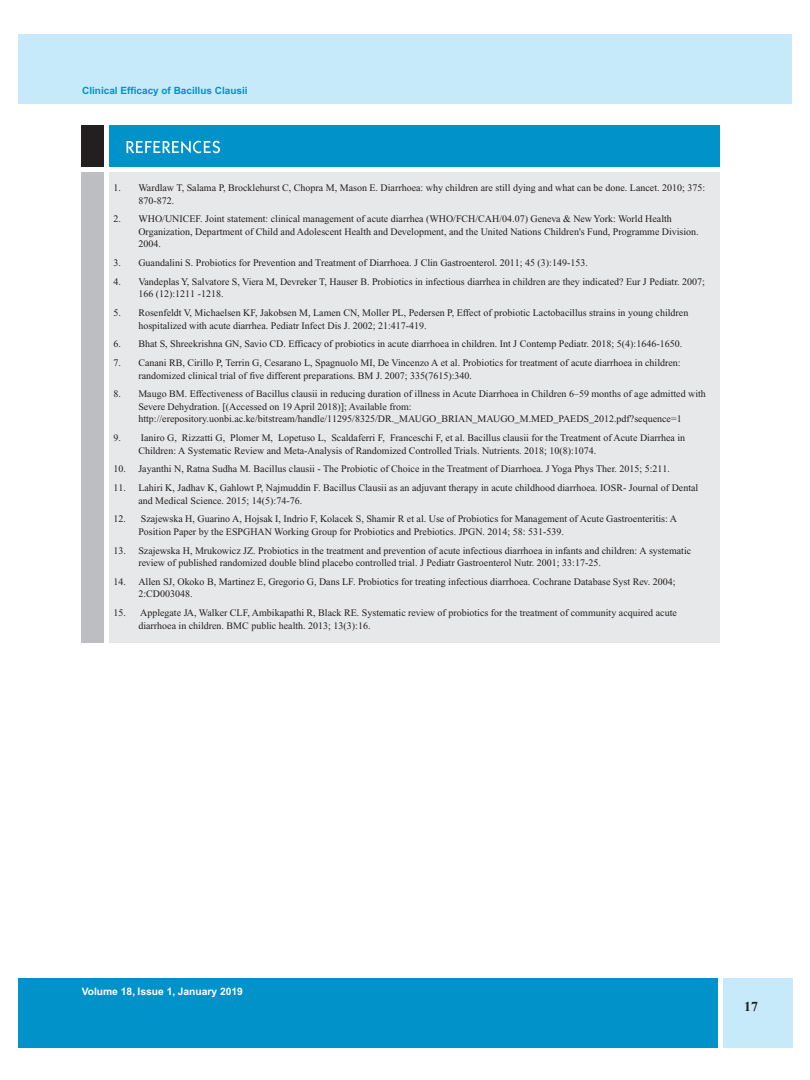
<style>
.page{position:relative;width:810px;height:1080px;background:#fff}
.page>*{position:absolute;margin:0;border:0;box-sizing:border-box;transform-origin:0 0}
.t1{font:700 13.75px "Times New Roman";color:#231f20}
.t2{font:700 10.25px "Helvetica";color:#fff}
.t3{font:10px/12.5px "Times New Roman";color:#231f20}
.t4{font:700 10px "Helvetica";color:#0092c8}
</style>
<div class="page">
<div style="left:18px;top:34px;width:774px;height:69px;background:#c6eafa"></div>
<div style="left:18px;top:978px;width:699px;height:69px;background:#0092c8"></div>
<div style="left:723px;top:978px;width:69px;height:69px;background:#c6eafa"></div>
<div style="left:81px;top:125px;width:23px;height:42px;background:#231f20"></div>
<div style="left:109px;top:172px;width:610px;height:470px;background:#e7e8e9"></div>
<div style="left:81px;top:172px;width:23px;height:470px;background:#bdbec1"></div>
<div style="left:109px;top:125px;width:610px;height:42px;background:#0092c8"></div>
<svg style="left:127px;top:141px;width:93px;height:12px"></svg>
<p class="t4" style="left:82px;top:85px;width:167px">Clinical Efficacy of Bacillus Clausii</p>
<p class="t3" style="left:138px;top:182px;width:568px;text-indent:-25px">1. Wardlaw T, Salama P, Brocklehurst C, Chopra M, Mason E. Diarrhoea: why children are still dying and what can be done. Lancet. 2010; 375:<br>870-872.</p>
<p class="t3" style="left:138px;top:213px;width:562px;text-indent:-25px">2. WHO/UNICEF. Joint statement: clinical management of acute diarrhea (WHO/FCH/CAH/04.07) Geneva &amp; New York: World Health<br>Organization, Department of Child and Adolescent Health and Development, and the United Nations Children's Fund, Programme Division.<br>2004.</p>
<p class="t3" style="left:113px;top:257px;width:476px">3. Guandalini S. Probiotics for Prevention and Treatment of Diarrhoea. J Clin Gastroenterol. 2011; 45 (3):149-153.</p>
<p class="t3" style="left:138px;top:275px;width:568px;text-indent:-25px">4. Vandeplas Y, Salvatore S, Viera M, Devreker T, Hauser B. Probiotics in infectious diarrhea in children are they indicated? Eur J Pediatr. 2007;<br>166 (12):1211 -1218.</p>
<p class="t3" style="left:138px;top:307px;width:552px;text-indent:-25px">5. Rosenfeldt V, Michaelsen KF, Jakobsen M, Lamen CN, Moller PL, Pedersen P, Effect of probiotic Lactobacillus strains in young children hospitalized with acute diarrhea. Pediatr Infect Dis J. 2002; 21:417-419.</p>
<p class="t3" style="left:113px;top:338px;width:570px">6. Bhat S, Shreekrishna GN, Savio CD. Efficacy of probiotics in acute diarrhoea in children. Int J Contemp Pediatr. 2018; 5(4):1646-1650.</p>
<p class="t3" style="left:138px;top:357px;width:544px;text-indent:-25px">7. Canani RB, Cirillo P, Terrin G, Cesarano L, Spagnuolo MI, De Vincenzo A et al. Probiotics for treatment of acute diarrhoea in children: randomized clinical trial of five different preparations. BM J. 2007; 335(7615):340.</p>
<p class="t3" style="left:138px;top:388px;width:569px;text-indent:-25px">8. Maugo BM. Effectiveness of Bacillus clausii in reducing duration of illness in Acute Diarrhoea in Children 6–59 months of age admitted with<br>Severe Dehydration. [(Accessed on 19 April 2018)]; Available from: http://erepository.uonbi.ac.ke/bitstream/handle/11295/8325/DR._MAUGO_BRIAN_MAUGO_M.MED_PAEDS_2012.pdf?sequence=1</p>
<p class="t3" style="left:138px;top:432px;width:548px;text-indent:-25px">9. Ianiro G, Rizzatti G, Plomer M, Lopetuso L, Scaldaferri F, Franceschi F, et al. Bacillus clausii for the Treatment of Acute Diarrhea in<br>Children: A Systematic Review and Meta-Analysis of Randomized Controlled Trials. Nutrients. 2018; 10(8):1074.</p>
<p class="t3" style="left:113px;top:463px;width:558px">10. Jayanthi N, Ratna Sudha M. Bacillus clausii - The Probiotic of Choice in the Treatment of Diarrhoea. J Yoga Phys Ther. 2015; 5:211.</p>
<p class="t3" style="left:138px;top:482px;width:561px;text-indent:-25px">11. Lahiri K, Jadhav K, Gahlowt P, Najmuddin F. Bacillus Clausii as an adjuvant therapy in acute childhood diarrhoea. IOSR- Journal of Dental and Medical Science. 2015; 14(5):74-76.</p>
<p class="t3" style="left:138px;top:513px;width:540px;text-indent:-25px">12. Szajewska H, Guarino A, Hojsak I, Indrio F, Kolacek S, Shamir R et al. Use of Probiotics for Management of Acute Gastroenteritis: A<br>Position Paper by the ESPGHAN Working Group for Probiotics and Prebiotics. JPGN. 2014; 58: 531-539.</p>
<p class="t3" style="left:138px;top:544px;width:554px;text-indent:-25px">13. Szajewska H, Mrukowicz JZ. Probiotics in the treatment and prevention of acute infectious diarrhoea in infants and children: A systematic review of published randomized double blind placebo controlled trial. J Pediatr Gastroenterol Nutr. 2001; 33:17-25.</p>
<p class="t3" style="left:138px;top:575px;width:539px;text-indent:-25px">14. Allen SJ, Okoko B, Martinez E, Gregorio G, Dans LF. Probiotics for treating infectious diarrhoea. Cochrane Database Syst Rev. 2004;<br>2:CD003048.</p>
<p class="t3" style="left:138px;top:607px;width:540px;text-indent:-25px">15. Applegate JA, Walker CLF, Ambikapathi R, Black RE. Systematic review of probiotics for the treatment of community acquired acute diarrhoea in children. BMC public health. 2013; 13(3):16.</p>
<p class="t2" style="left:82px;top:985px;width:163px">Volume 18, Issue 1, January 2019</p>
<h1 class="t1" style="left:744px;top:999px;width:15px">17</h1>
</div>
